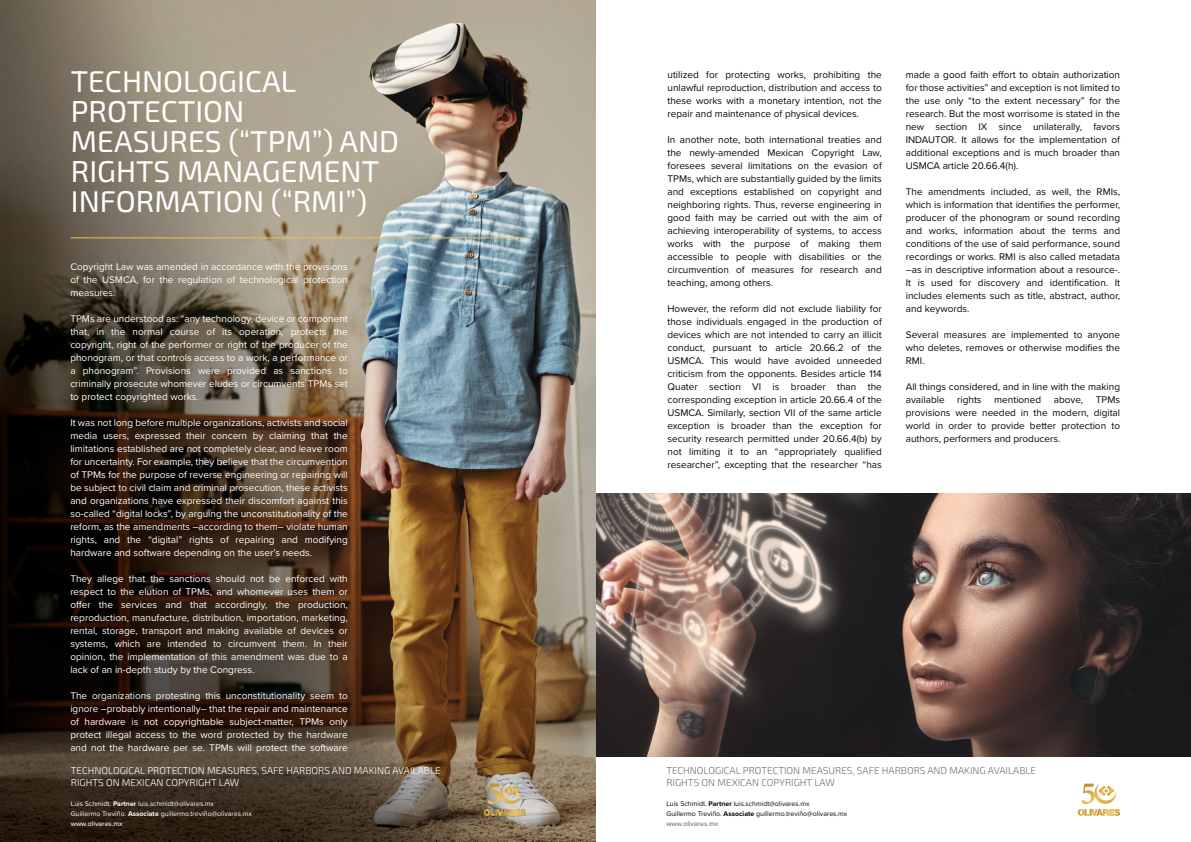
<style>
.page{position:relative;width:1191px;height:842px;background:#fff}
.page>*{position:absolute;margin:0;border:0;box-sizing:border-box;transform-origin:0 0}
.t1{font:30px/30px "Exo 2";color:#fff}
.t2{font:10px/13px "Proxima Nova";color:#080704;text-align:justify}
.t3{font:10px/13px "Proxima Nova";color:#fff;text-align:justify}
.t4{font:300 10px/12px "Exo 2";color:#fff}
.t5{font:300 10px/12px "Exo 2";color:#757372}
.t6{font:7px/10px "Proxima Nova";color:#fff}
.t7{font:7px/10px "Proxima Nova";color:#080704}
.s1{font-weight:700}
.s2{font-weight:500}
.s3{font-weight:500;color:#757372}
</style>
<div class="page">
<img style="left:595px;top:493px;width:596px;height:264px">
<img style="left:546px;top:0;width:49px;height:842px">
<img style="left:0;top:0;width:546px;height:842px">
<svg style="left:1077px;top:784px;width:43px;height:32px"></svg>
<svg style="left:483px;top:784px;width:43px;height:32px"></svg>
<hr style="left:71px;top:237px;width:453px;height:1px;background:#ecc157">
<h1 class="t1" style="left:71px;top:65px;width:330px">TECHNOLOGICAL<br>PROTECTION<br>MEASURES (“TPM”) AND<br>RIGHTS MANAGEMENT<br>INFORMATION (“RMI”)</h1>
<p class="t3" style="left:70px;top:261px;width:279px">Copyright Law was amended in accordance with the provisions of the USMCA, for the regulation of technological protection measures.</p>
<p class="t3" style="left:70px;top:313px;width:279px">TPMs are understood as: “any technology, device or component that, in the normal course of its operation, protects the copyright, right of the performer or right of the producer of the phonogram, or that controls access to a work, a performance or a phonogram”. Provisions were provided as sanctions to criminally prosecute whomever eludes or circumvents TPMs set to protect copyrighted works.</p>
<p class="t3" style="left:70px;top:417px;width:279px">It was not long before multiple organizations, activists and social media users, expressed their concern by claiming that the limitations established are not completely clear, and leave room for uncertainty. For example, they believe that the circumvention of TPMs for the purpose of reverse engineering or repairing will be subject to civil claim and criminal prosecution, these activists and organizations have expressed their discomfort against this so-called “digital locks”, by arguing the unconstitutionality of the reform, as the amendments –according to them– violate human rights, and the “digital” rights of repairing and modifying hardware and software depending on the user’s needs.</p>
<p class="t3" style="left:70px;top:573px;width:279px">They allege that the sanctions should not be enforced with respect to the elution of TPMs, and whomever uses them or offer the services and that accordingly, the production, reproduction, manufacture, distribution, importation, marketing, rental, storage, transport and making available of devices or systems, which are intended to circumvent them. In their opinion, the implementation of this amendment was due to a lack of an in-depth study by the Congress.</p>
<p class="t3" style="left:70px;top:690px;width:279px">The organizations protesting this unconstitutionality seem to ignore –probably intentionally– that the repair and maintenance of hardware is not copyrightable subject-matter, TPMs only protect illegal access to the word protected by the hardware and not the hardware per se. TPMs will protect the software</p>
<p class="t4" style="left:71px;top:764px;width:371px">TECHNOLOGICAL PROTECTION MEASURES, SAFE HARBORS AND MAKING AVAILABLE<br>RIGHTS ON MEXICAN COPYRIGHT LAW</p>
<p class="t6" style="left:71px;top:799px;width:182px">Luis Schmidt. <span class="s1">Partner</span> luis.schmidt@olivares.mx<br>Guillermo Treviño. <span class="s1">Associate</span> guillermo.treviño@olivares.mx <span class="s2">www.olivares.mx</span></p>
<p class="t2" style="left:667px;top:68px;width:216px">utilized for protecting works, prohibiting the unlawful reproduction, distribution and access to these works with a monetary intention, not the repair and maintenance of physical devices.</p>
<p class="t2" style="left:667px;top:133px;width:216px">In another note, both international treaties and the newly-amended Mexican Copyright Law, foresees several limitations on the evasion of TPMs, which are substantially guided by the limits and exceptions established on copyright and neighboring rights. Thus, reverse engineering in good faith may be carried out with the aim of achieving interoperability of systems, to access works with the purpose of making them accessible to people with disabilities or the circumvention of measures for research and teaching, among others.</p>
<p class="t2" style="left:667px;top:302px;width:216px">However, the reform did not exclude liability for those individuals engaged in the production of devices which are not intended to carry an illicit conduct, pursuant to article 20.66.2 of the USMCA. This would have avoided unneeded criticism from the opponents. Besides article 114<br>Quater section VI is broader than the corresponding exception in article 20.66.4 of the USMCA. Similarly, section VII of the same article exception is broader than the exception for security research permitted under 20.66.4(b) by not limiting it to an “appropriately qualified researcher”, excepting that the researcher “has</p>
<p class="t2" style="left:905px;top:68px;width:216px">made a good faith effort to obtain authorization for those activities” and exception is not limited to the use only “to the extent necessary” for the research. But the most worrisome is stated in the new section IX since unilaterally, favors INDAUTOR. It allows for the implementation of additional exceptions and is much broader than USMCA article 20.66.4(h).</p>
<p class="t2" style="left:905px;top:185px;width:216px">The amendments included, as well, the RMIs, which is information that identifies the performer, producer of the phonogram or sound recording and works, information about the terms and conditions of the use of said performance, sound recordings or works. RMI is also called metadata –as in descriptive information about a resource-.<br>It is used for discovery and identification. It includes elements such as title, abstract, author, and keywords.</p>
<p class="t2" style="left:905px;top:328px;width:216px">Several measures are implemented to anyone who deletes, removes or otherwise modifies the RMI.</p>
<p class="t2" style="left:905px;top:380px;width:216px">All things considered, and in line with the making available</p>
<p class="t2" style="left:905px;top:393px;width:216px;text-indent:190px">TPMs provisions were needed in the modern, digital world in order to provide better protection to authors, performers and producers.</p>
<p class="t2" style="left:957px;top:393px;width:26px">rights</p>
<p class="t2" style="left:994px;top:393px;width:49px">mentioned</p>
<p class="t2" style="left:1053px;top:393px;width:31px">above,</p>
<p class="t5" style="left:666px;top:764px;width:371px">TECHNOLOGICAL PROTECTION MEASURES, SAFE HARBORS AND MAKING AVAILABLE<br>RIGHTS ON MEXICAN COPYRIGHT LAW</p>
<p class="t7" style="left:666px;top:799px;width:182px">Luis Schmidt. <span class="s1">Partner</span> luis.schmidt@olivares.mx<br>Guillermo Treviño. <span class="s1">Associate</span> guillermo.treviño@olivares.mx <span class="s3">www.olivares.mx</span></p>
</div>
